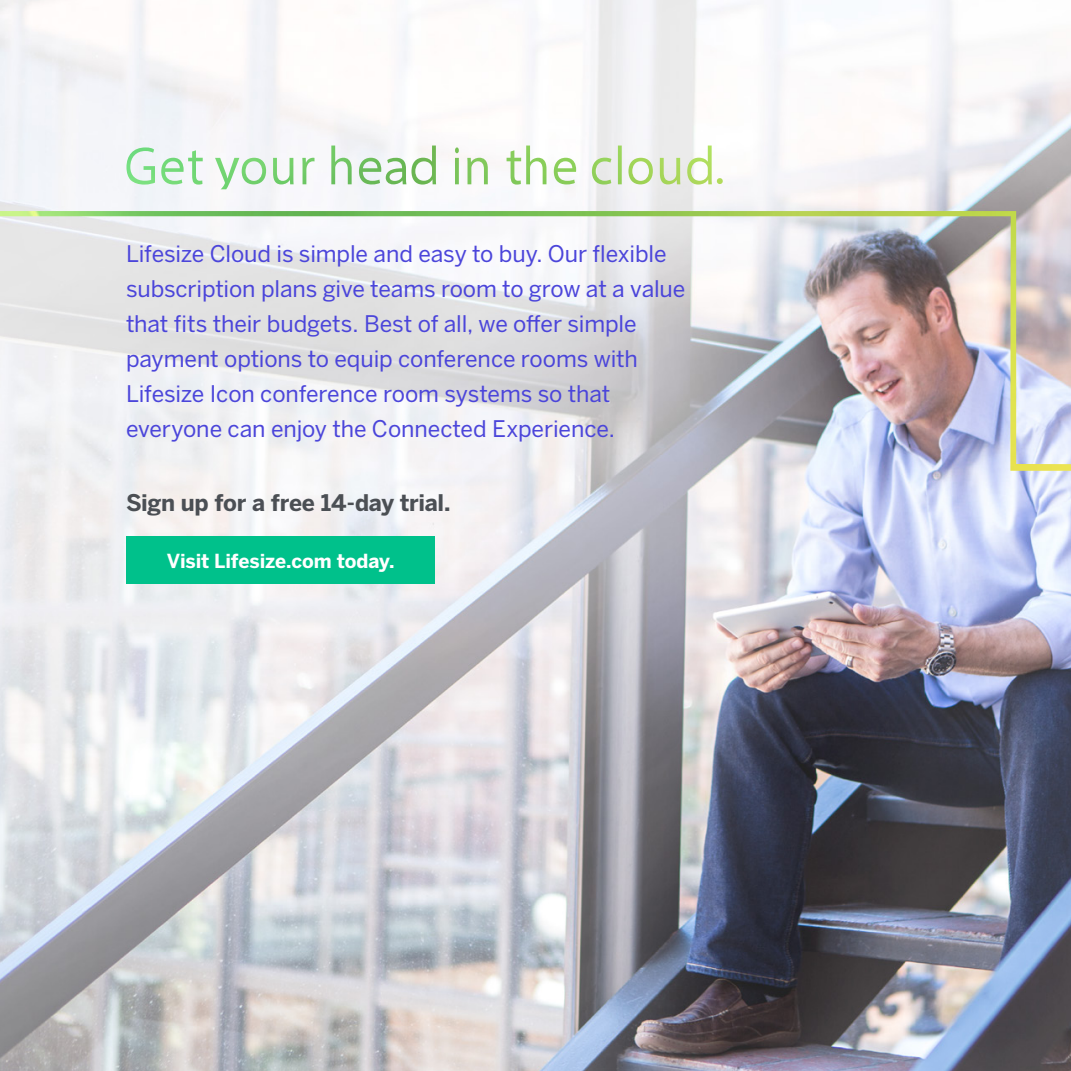
<style>
.page{position:relative;width:1071px;height:1071px;background:#fff}
.page>*{position:absolute;margin:0;border:0;box-sizing:border-box;transform-origin:0 0}
.t1{font:22.75px/35px "Benton Sans";letter-spacing:-.005em;color:#4b45da}
.t2{font:700 22.75px "Benton Sans";letter-spacing:-.015em;color:#4b4f54}
.t3{font:700 19.25px "Benton Sans";letter-spacing:-.01em;color:#fff}
</style>
<div class="page">
<img style="left:0;top:0;width:1071px;height:1071px">
<img style="left:0;top:211px;width:1071px;height:260px">
<img style="left:126px;top:146px;width:586px;height:39px">
<div style="left:126px;top:536px;width:309px;height:48px;background:#00c18b"></div>
<p class="t1" style="left:126px;top:236px;width:561px">Lifesize Cloud is simple and easy to buy. Our flexible subscription plans give teams room to grow at a value that fits their budgets. Best of all, we offer simple payment options to equip conference rooms with Lifesize Icon conference room systems so that everyone can enjoy the Connected Experience.</p>
<p class="t2" style="left:126px;top:490px;width:326px">Sign up for a free 14-day trial.</p>
<p class="t3" style="left:167px;top:549px;width:229px">Visit Lifesize.com today.</p>
</div>
